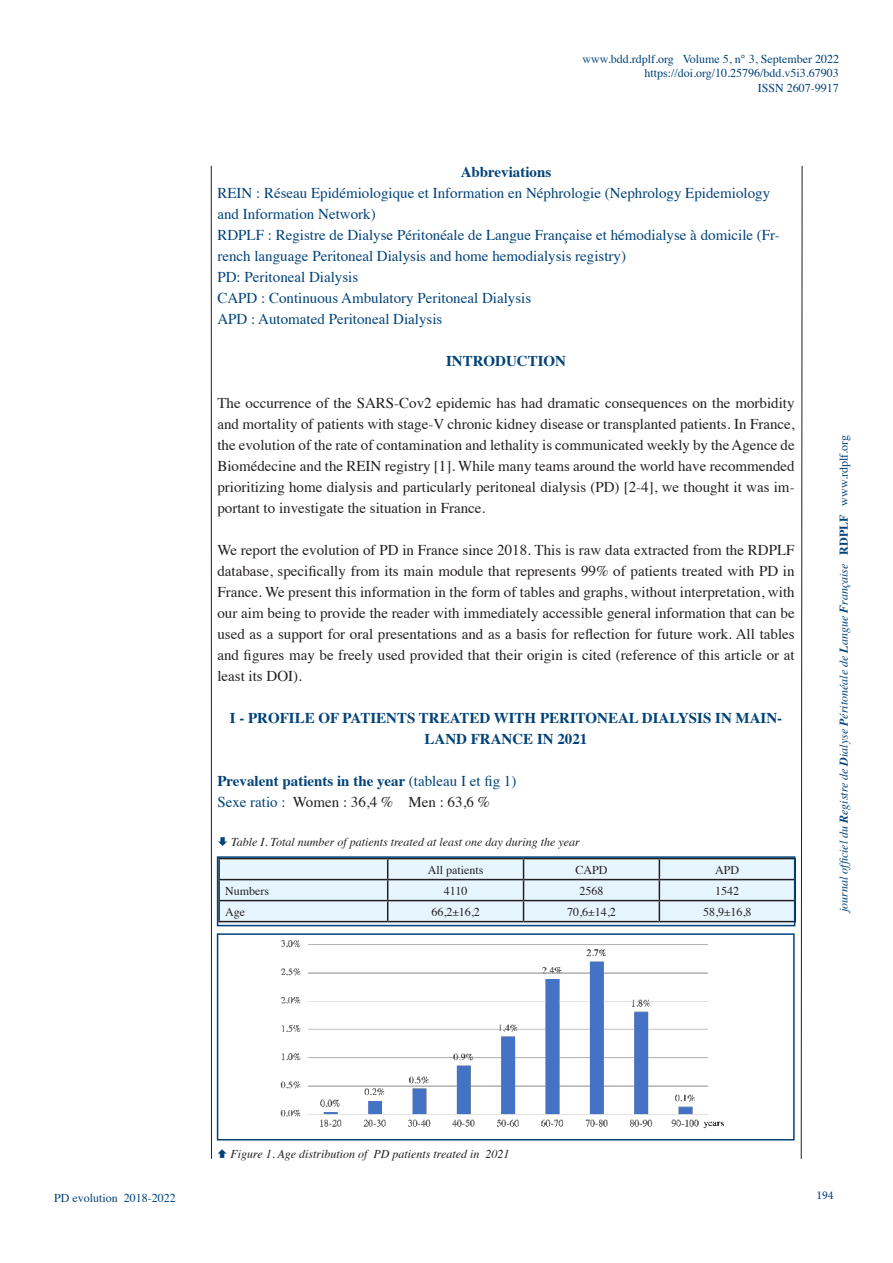
<style>
.page{position:relative;width:893px;height:1263px;background:#fff}
.page>*{position:absolute;margin:0;border:0;box-sizing:border-box;transform-origin:0 0}
.t1{font:15px/21px "Times";color:#231f20;text-align:justify}
.t2{font:15px/21px "Times";color:#004279}
.t3{font:700 15px/21px "Times";color:#004279;text-align:center}
.t4{font:12px "Times";color:#004279}
.t5{font:italic 12px "Times";color:#231f20}
.t6{font:italic 12px "Times";color:#004279}
.t7{font:12px "Times";color:#231f20}
.t8{font:12px "Minion Pro";color:#004279}
.s1{font-weight:400}
.s2{color:#004279}
.s3{font-weight:700}
.s4{font-weight:700;font-style:normal}
.s5{font-style:normal}
</style>
<div class="page">
<hr style="left:211px;top:166px;width:1px;height:993px;background:#231f20">
<svg style="left:801px;top:165px;width:1px;height:994px"></svg>
<img style="left:280px;top:940px;width:444px;height:189px">
<div style="left:217px;top:933px;width:578px;height:207px;border:2px solid #004279"></div>
<div style="left:218px;top:857px;width:577px;height:69px;background:#e6f5fe"></div>
<hr style="left:659px;top:858px;width:137px;height:1px;background:#231f20">
<hr style="left:794px;top:859px;width:2px;height:20px;background:#231f20">
<hr style="left:218px;top:879px;width:170px;height:1px;background:#231f20">
<hr style="left:388px;top:879px;width:136px;height:1px;background:#231f20">
<hr style="left:524px;top:879px;width:135px;height:1px;background:#231f20">
<hr style="left:659px;top:879px;width:137px;height:1px;background:#231f20">
<hr style="left:794px;top:880px;width:2px;height:20px;background:#231f20">
<hr style="left:218px;top:900px;width:170px;height:1px;background:#231f20">
<hr style="left:388px;top:900px;width:136px;height:1px;background:#231f20">
<svg style="left:387px;top:859px;width:1px;height:62px"></svg>
<hr style="left:524px;top:900px;width:135px;height:1px;background:#231f20">
<svg style="left:523px;top:859px;width:1px;height:62px"></svg>
<hr style="left:659px;top:900px;width:137px;height:1px;background:#231f20">
<svg style="left:659px;top:859px;width:1px;height:62px"></svg>
<hr style="left:794px;top:901px;width:2px;height:20px;background:#231f20">
<hr style="left:218px;top:921px;width:170px;height:1px;background:#231f20">
<hr style="left:388px;top:921px;width:136px;height:1px;background:#231f20">
<hr style="left:524px;top:921px;width:135px;height:1px;background:#231f20">
<hr style="left:659px;top:921px;width:137px;height:1px;background:#231f20">
<div style="left:217px;top:856px;width:578px;height:70px;border:2px solid #004279"></div>
<p class="t4" style="left:583px;top:48px;width:258px">www.bdd.rdplf.org Volume 5, n° 3, September 2022</p>
<p class="t4" style="left:644px;top:62px;width:196px">https://doi.org/10.25796/bdd.v5i3.67903</p>
<p class="t4" style="left:758px;top:77px;width:82px">ISSN 2607-9917</p>
<p class="t3" style="left:461px;top:160px;width:92px">Abbreviations</p>
<p class="t2" style="left:217px;top:181px;width:554px">REIN : Réseau Epidémiologique et Information en Néphrologie (Nephrology Epidemiology and Information Network)</p>
<p class="t2" style="left:217px;top:223px;width:564px">RDPLF : Registre de Dialyse Péritonéale de Langue Française et hémodialyse à domicile (Fr&shy;rench language Peritoneal Dialysis and home hemodialysis registry)</p>
<p class="t2" style="left:217px;top:265px;width:142px">PD: Peritoneal Dialysis</p>
<p class="t2" style="left:217px;top:286px;width:315px">CAPD : Continuous Ambulatory Peritoneal Dialysis</p>
<p class="t2" style="left:217px;top:307px;width:227px">APD : Automated Peritoneal Dialysis</p>
<p class="t3" style="left:446px;top:349px;width:121px">INTRODUCTION</p>
<p class="t1" style="left:217px;top:391px;width:579px">The occurrence of the SARS-Cov2 epidemic has had dramatic consequences on the morbidity and mortality of patients with stage-V chronic kidney disease or transplanted patients. In France, the evolution of the rate of contamination and lethality is communicated weekly by the Agence de Biomédecine and the REIN registry [1]. While many teams around the world have recommended prioritizing home dialysis and particularly peritoneal dialysis (PD) [2-4], we thought it was im&shy;portant to investigate the situation in France.</p>
<p class="t1" style="left:217px;top:538px;width:579px">We report the evolution of PD in France since 2018. This is raw data extracted from the RDPLF database, specifically from its main module that represents 99% of patients treated with PD in France. We present this information in the form of tables and graphs, without interpretation, with our aim being to provide the reader with immediately accessible general information that can be used as a support for oral presentations and as a basis for reflection for future work. All tables and figures may be freely used provided that their origin is cited (reference of this article or at least its DOI).</p>
<p class="t3" style="left:230px;top:706px;width:554px">I - PROFILE OF PATIENTS TREATED WITH PERITONEAL DIALYSIS IN MAIN-<br>LAND FRANCE IN 2021</p>
<p class="t3" style="left:217px;top:769px;width:300px">Prevalent patients in the year <span class="s1">(tableau I et fig 1)</span></p>
<p class="t1" style="left:217px;top:790px;width:274px"><span class="s2">Sexe ratio :</span> Women : 36,4 % Men : 63,6 %</p>
<p class="t5" style="left:231px;top:831px;width:350px">Table I. Total number of patients treated at least one day during the year</p>
<p class="t7" style="left:428px;top:858px;width:57px">All patients</p>
<p class="t7" style="left:575px;top:858px;width:34px">CAPD</p>
<p class="t7" style="left:715px;top:858px;width:25px">APD</p>
<p class="t7" style="left:225px;top:879px;width:45px">Numbers</p>
<p class="t7" style="left:444px;top:879px;width:25px">4110</p>
<p class="t7" style="left:579px;top:879px;width:25px">2568</p>
<p class="t7" style="left:715px;top:879px;width:25px">1542</p>
<p class="t7" style="left:225px;top:900px;width:21px">Age</p>
<p class="t7" style="left:431px;top:900px;width:50px">66,2±16,2</p>
<p class="t7" style="left:567px;top:900px;width:50px">70,6±14,2</p>
<p class="t7" style="left:703px;top:900px;width:50px">58,9±16,8</p>
<p class="t6" style="left:833px;top:912px;width:478px;rotate:-90deg">journal officiel du <span class="s3">R</span>egistre de <span class="s3">D</span>ialyse <span class="s3">P</span>éritonéale de <span class="s3">L</span>angue <span class="s3">F</span>rançaise <span class="s4">RDPLF</span> <span class="s5">www.rdplf.org</span></p>
<p class="t4" style="left:54px;top:1187px;width:123px">PD evolution 2018-2022</p>
<p class="t5" style="left:231px;top:1143px;width:280px">Figure 1. Age distribution of PD patients treated in 2021</p>
<p class="t8" style="left:816px;top:1187px;width:19px">194</p>
</div>
